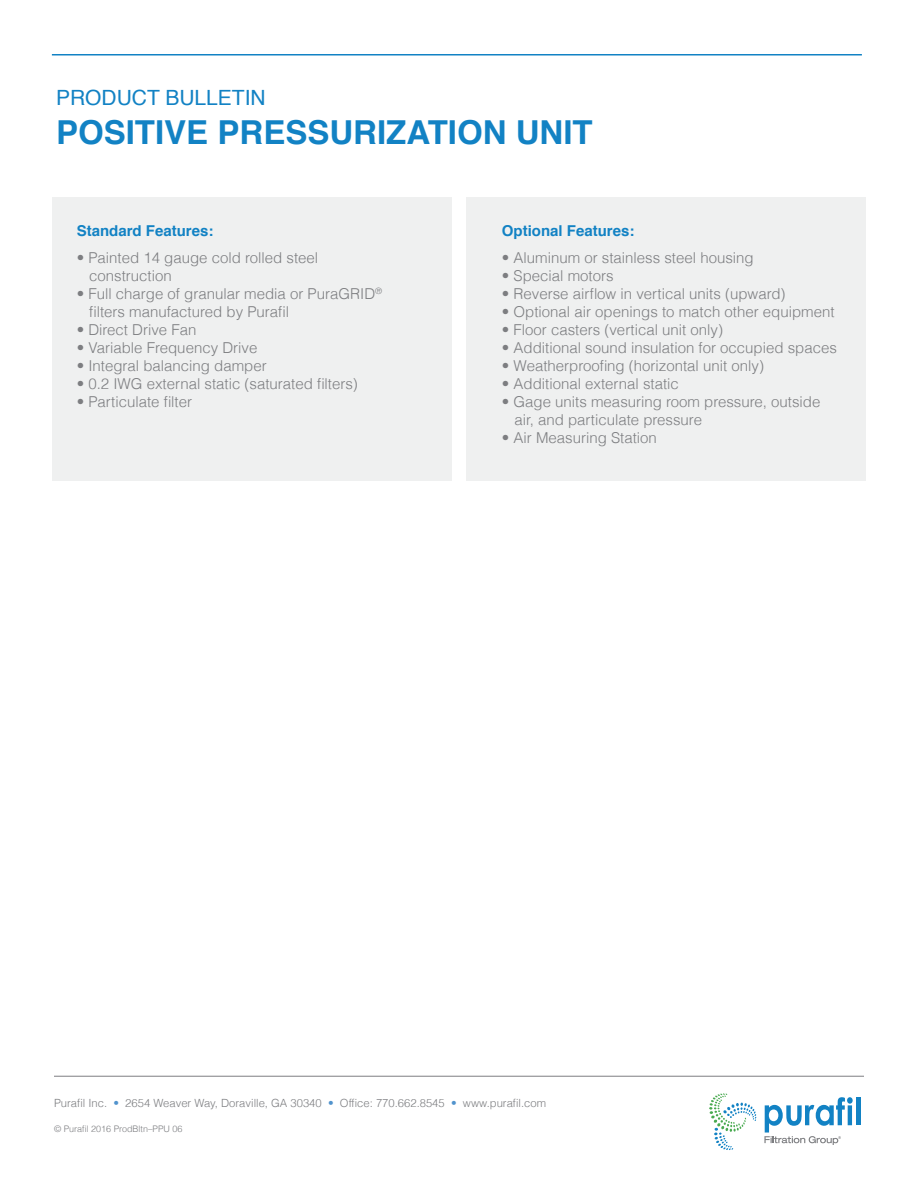
<style>
.page{position:relative;width:918px;height:1188px;background:#fff}
.page>*{position:absolute;margin:0;border:0;box-sizing:border-box;transform-origin:0 0}
.t1{font:700 33px "Helvetica";color:#1282c4}
.t2{font:21px "Helvetica";color:#1282c4}
.t3{font:300 15px "Helvetica";color:#7d7e81}
.t4{font:700 15px "Helvetica";color:#1282c4}
.t5{font:300 11.25px "Helvetica";color:#7d7e81}
.t6{font:300 9px "Helvetica";color:#7d7e81}
.s1{color:#5193cd}
</style>
<div class="page">
<div style="left:52px;top:197px;width:400px;height:284px;background:#eff0f0"></div>
<div style="left:466px;top:197px;width:400px;height:284px;background:#eff0f0"></div>
<div style="left:856px;top:1098px;width:5px;height:27px;background:#1282c4"></div>
<svg style="left:709px;top:1093px;width:47px;height:57px"></svg>
<svg style="left:764px;top:1097px;width:89px;height:48px"></svg>
<hr style="left:52px;top:54px;width:810px;height:2px;background:#1282c4">
<hr style="left:54px;top:1076px;width:810px;height:1px;background:#7d7e81">
<p class="t2" style="left:56px;top:81px;width:211px">PRODUCT BULLETIN</p>
<p class="t1" style="left:56px;top:105px;width:538px">POSITIVE PRESSURIZATION UNIT</p>
<p class="t4" style="left:77px;top:219px;width:138px">Standard Features:</p>
<p class="t3" style="left:77px;top:246px;width:243px">• Painted 14 gauge cold rolled steel</p>
<p class="t3" style="left:89px;top:264px;width:84px">construction</p>
<p class="t3" style="left:77px;top:282px;width:307px">• Full charge of granular media or PuraGRID<sup>®</sup></p>
<p class="t3" style="left:89px;top:300px;width:201px">filters manufactured by Purafil</p>
<p class="t3" style="left:77px;top:318px;width:121px">• Direct Drive Fan</p>
<p class="t3" style="left:77px;top:336px;width:182px">• Variable Frequency Drive</p>
<p class="t3" style="left:77px;top:354px;width:192px">• Integral balancing damper</p>
<p class="t3" style="left:77px;top:372px;width:283px">• 0.2 IWG external static (saturated filters)</p>
<p class="t3" style="left:77px;top:390px;width:117px">• Particulate filter</p>
<p class="t4" style="left:502px;top:219px;width:134px">Optional Features:</p>
<p class="t3" style="left:502px;top:246px;width:253px">• Aluminum or stainless steel housing</p>
<p class="t3" style="left:502px;top:264px;width:113px">• Special motors</p>
<p class="t3" style="left:502px;top:282px;width:285px">• Reverse airflow in vertical units (upward)</p>
<p class="t3" style="left:502px;top:300px;width:334px">• Optional air openings to match other equipment</p>
<p class="t3" style="left:502px;top:318px;width:223px">• Floor casters (vertical unit only)</p>
<p class="t3" style="left:502px;top:336px;width:336px">• Additional sound insulation for occupied spaces</p>
<p class="t3" style="left:502px;top:354px;width:264px">• Weatherproofing (horizontal unit only)</p>
<p class="t3" style="left:502px;top:372px;width:178px">• Additional external static</p>
<p class="t3" style="left:502px;top:390px;width:320px">• Gage units measuring room pressure, outside</p>
<p class="t3" style="left:514px;top:408px;width:189px">air, and particulate pressure</p>
<p class="t3" style="left:502px;top:426px;width:157px">• Air Measuring Station</p>
<p class="t5" style="left:54px;top:1094px;width:494px">Purafil Inc. <span class="s1">•</span> 2654 Weaver Way, Doraville, GA 30340 <span class="s1">•</span> Office: 770.662.8545 <span class="s1">•</span> www.purafil.com</p>
<p class="t6" style="left:54px;top:1122px;width:130px">© Purafil 2016 ProdBltn–PPU 06</p>
</div>
